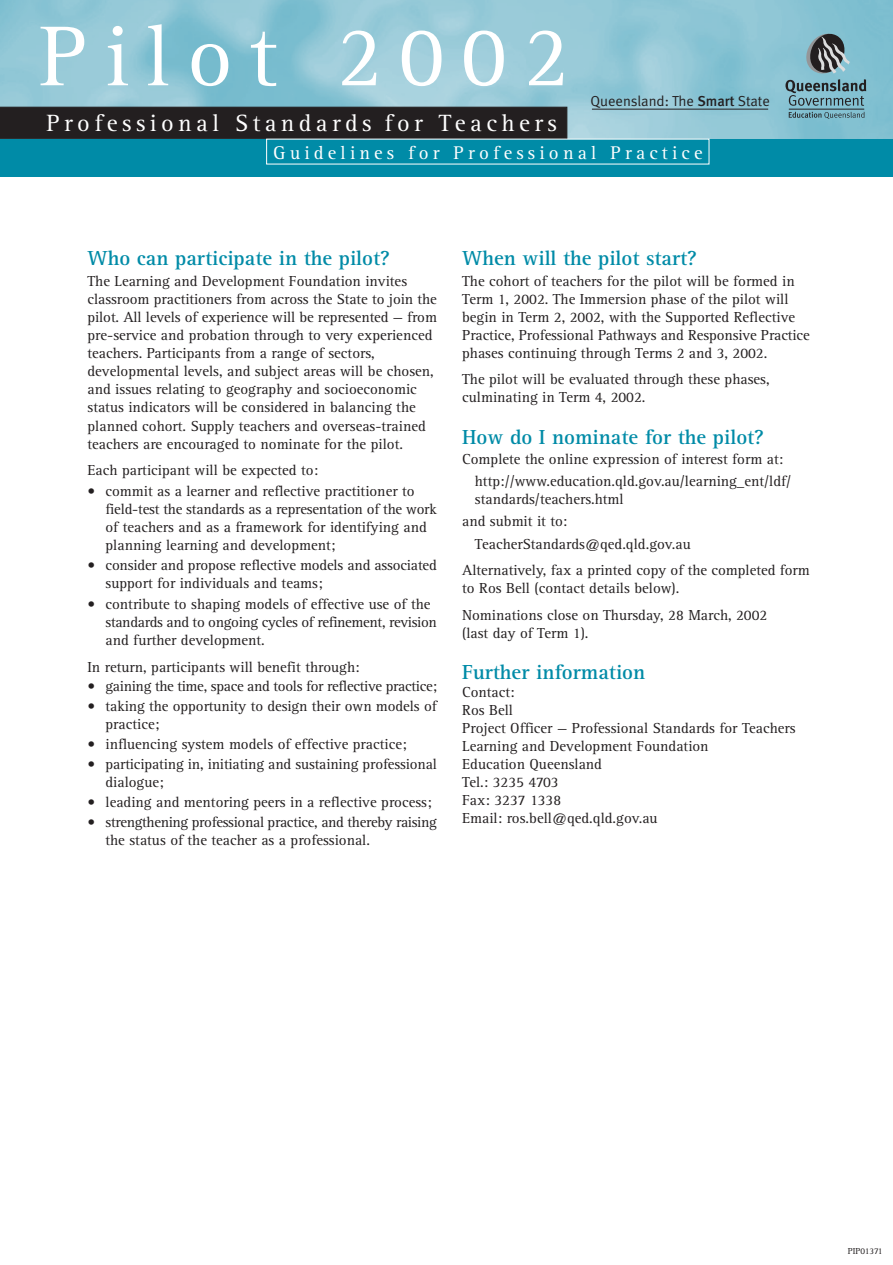
<style>
.page{position:relative;width:893px;height:1265px;background:#fff}
.page>*{position:absolute;margin:0;border:0;box-sizing:border-box;transform-origin:0 0}
.t1{font:87.75px "Rotis Serif";letter-spacing:.19em;color:#fff}
.t2{font:24.3px "Rotis Serif";letter-spacing:.18em;color:#fff}
.t3{font:700 21px "Rotis Serif";color:#008ba7}
.t4{font:19.05px "Rotis Serif";letter-spacing:.22em;color:#fff}
.t5{font:15px/18.1px "Rotis Serif";color:#231f20}
.t6{font:15px/18.1px "Rotis Serif";letter-spacing:-.02em;color:#231f20}
.t7{font:14.55px "Meta Normal LF";color:#231f20}
.t8{font:9px "Rotis Serif";color:#231f20}
.s1{font-family:"Meta Medium LF"}
</style>
<div class="page">
<img style="left:0;top:0;width:893px;height:139px">
<div style="left:0;top:139px;width:893px;height:38px;background:#008ba7"></div>
<div style="left:0;top:107px;width:567px;height:32px;background:#231f20"></div>
<svg style="left:785px;top:31px;width:81px;height:75px;background:#749da8"></svg>
<svg style="left:788px;top:112px;width:76px;height:7px"></svg>
<hr style="left:788px;top:109px;width:76px;height:1px;background:#231f20">
<hr style="left:592px;top:109px;width:176px;height:1px;background:#231f20">
<h1 class="t1" style="left:39px;top:24px;width:531px">Pilot 2002</h1>
<h2 class="t2" style="left:46px;top:114px;width:512px">Professional Standards for Teachers</h2>
<p class="t7" style="left:590px;top:96px;width:181px">Queensland: The <span class="s1">Smart</span> State</p>
<p class="t4" style="left:273px;top:145px;width:431px">Guidelines for Professional Practice</p>
<h3 class="t3" style="left:87px;top:251px;width:304px">Who can participate in the pilot?</h3>
<p class="t5" style="left:87px;top:273px;width:351px">The Learning and Development Foundation invites classroom practitioners from across the State to join the pilot. All levels of experience will be represented — from pre-service and probation through to very experienced teachers. Participants from a range of sectors, developmental levels, and subject areas will be chosen, and issues relating to geography and socioeconomic status indicators will be considered in balancing the planned cohort. Supply teachers and overseas-trained teachers are encouraged to nominate for the pilot.</p>
<p class="t5" style="left:87px;top:463px;width:232px">Each participant will be expected to:</p>
<p class="t5" style="left:105px;top:483px;width:333px;text-indent:-18px">• commit as a learner and reflective practitioner to field-test the standards as a representation of the work of teachers and as a framework for identifying and planning learning and development;</p>
<p class="t5" style="left:105px;top:557px;width:333px;text-indent:-18px">• consider and propose reflective models and associated support for individuals and teams;</p>
<p class="t5" style="left:105px;top:596px;width:333px;text-indent:-18px">• contribute to shaping models of effective use of the standards and to ongoing cycles of refinement, revision and further development.</p>
<p class="t5" style="left:87px;top:659px;width:273px">In return, participants will benefit through:</p>
<p class="t6" style="left:87px;top:679px;width:351px">• gaining the time, space and tools for reflective practice;</p>
<p class="t5" style="left:105px;top:698px;width:333px;text-indent:-18px">• taking the opportunity to design their own models of practice;</p>
<p class="t5" style="left:87px;top:736px;width:320px">• influencing system models of effective practice;</p>
<p class="t5" style="left:105px;top:756px;width:333px;text-indent:-18px">• participating in, initiating and sustaining professional dialogue;</p>
<p class="t5" style="left:87px;top:794px;width:345px">• leading and mentoring peers in a reflective process;</p>
<p class="t6" style="left:105px;top:814px;width:333px;text-indent:-18px">• strengthening professional practice, and thereby raising the status of the teacher as a professional.</p>
<h3 class="t3" style="left:462px;top:251px;width:236px">When will the pilot start?</h3>
<p class="t5" style="left:462px;top:273px;width:349px">The cohort of teachers for the pilot will be formed in Term 1, 2002. The Immersion phase of the pilot will begin in Term 2, 2002, with the Supported Reflective Practice, Professional Pathways and Responsive Practice phases continuing through Terms 2 and 3, 2002.</p>
<p class="t5" style="left:462px;top:372px;width:309px">The pilot will be evaluated through these phases, culminating in Term 4, 2002.</p>
<h3 class="t3" style="left:462px;top:429px;width:303px">How do I nominate for the pilot?</h3>
<p class="t5" style="left:475px;top:449px;width:318px;line-height:22.4px;text-indent:-13px">Complete the online expression of interest form at: http://www.education.qld.gov.au/learning_ent/ldf/</p>
<p class="t5" style="left:462px;top:489px;width:163px;line-height:22.4px;text-indent:13px">standards/teachers.html and submit it to:</p>
<p class="t5" style="left:462px;top:532px;width:349px;line-height:26.5px;text-indent:13px">TeacherStandards@qed.qld.gov.au<br>Alternatively, fax a printed copy of the completed form</p>
<p class="t5" style="left:462px;top:576px;width:307px;line-height:26.5px">to Ros Bell (contact details below).<br>Nominations close on Thursday, 28 March, 2002</p>
<p class="t5" style="left:462px;top:625px;width:128px">(last day of Term 1).</p>
<h3 class="t3" style="left:462px;top:664px;width:184px">Further information</h3>
<p class="t5" style="left:462px;top:684px;width:335px">Contact:<br>Ros Bell<br>Project Officer — Professional Standards for Teachers<br>Learning and Development Foundation<br>Education Queensland<br>Tel.: 3235 4703<br>Fax: 3237 1338<br>Email: ros.bell@qed.qld.gov.au</p>
<p class="t8" style="left:847px;top:1248px;width:36px">PIP01371</p>
</div>
